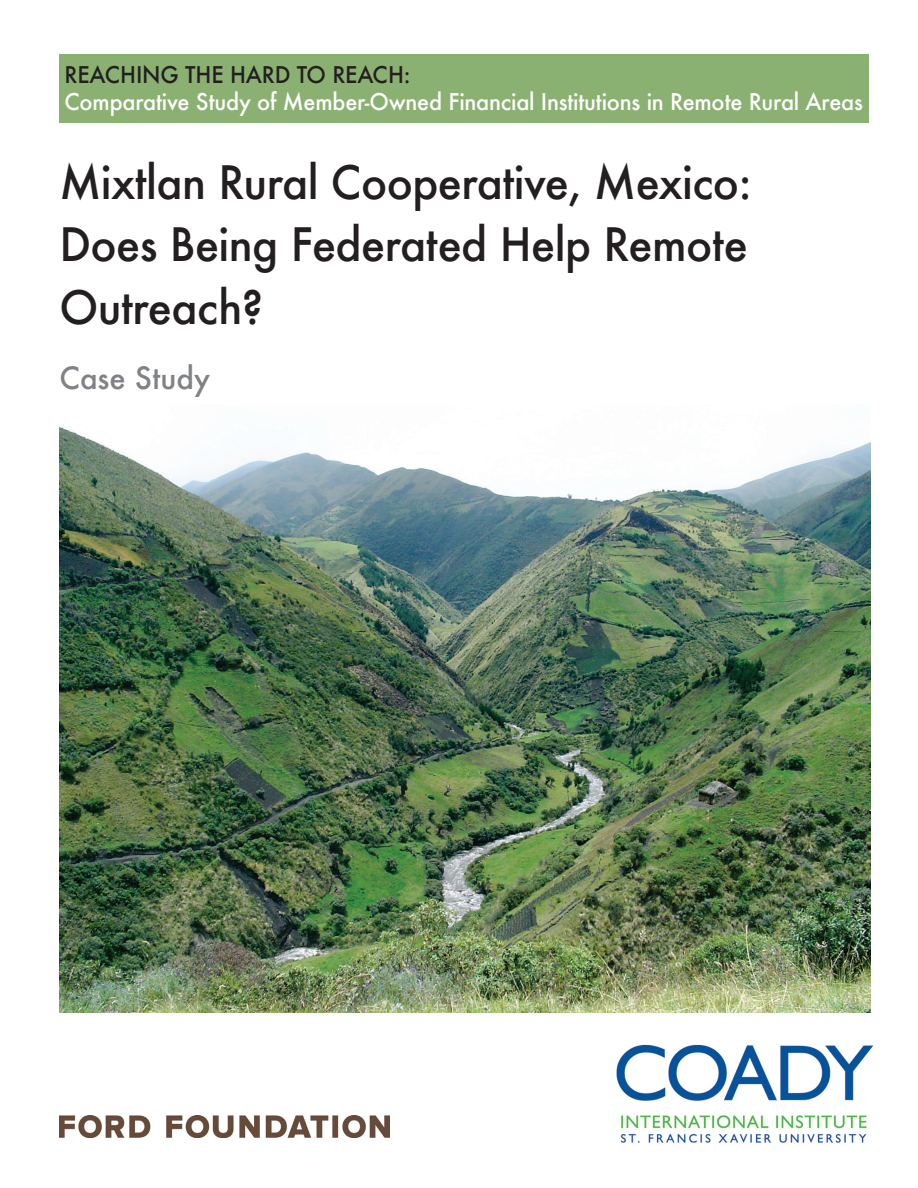
<style>
.page{position:relative;width:918px;height:1188px;background:#fff}
.page>*{position:absolute;margin:0;border:0;box-sizing:border-box;transform-origin:0 0}
.t1{font:500 45px/62.2px "Futura";letter-spacing:-.015em;color:#231f20;text-align:justify}
.t2{font:500 30px "Futura";color:#808285}
.t3{font:500 22.5px "Futura";letter-spacing:-.01em;color:#fff}
.t4{font:500 22.5px "Futura";letter-spacing:-.01em;color:#231f20}
</style>
<div class="page">
<img style="left:59px;top:426px;width:811px;height:586px">
<img style="left:59px;top:1115px;width:331px;height:23px">
<img style="left:616px;top:1044px;width:258px;height:99px">
<div style="left:59px;top:54px;width:810px;height:69px;background:#8ab172"></div>
<p class="t4" style="left:64px;top:59px;width:348px">REACHING THE HARD TO REACH:</p>
<p class="t3" style="left:64px;top:86px;width:800px">Comparative Study of Member-Owned Financial Institutions in Remote Rural Areas</p>
<h1 class="t1" style="left:59px;top:151px;width:694px">Mixtlan Rural Cooperative, Mexico:<br>Does Being Federated Help Remote Outreach?</h1>
<h2 class="t2" style="left:59px;top:358px;width:152px">Case Study</h2>
</div>
